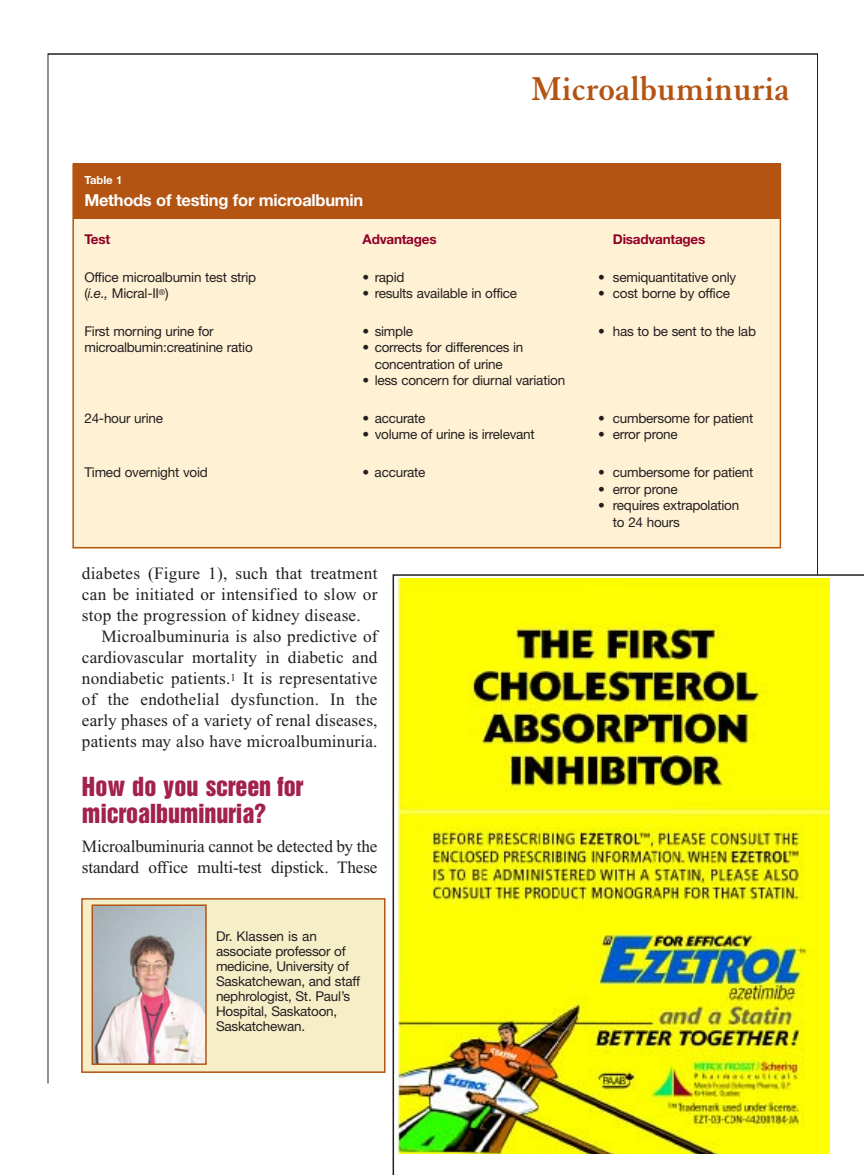
<style>
.page{position:relative;width:864px;height:1175px;background:#fff}
.page>*{position:absolute;margin:0;border:0;box-sizing:border-box;transform-origin:0 0}
.t1{font:700 36px "Granjon";color:#b45413}
.t2{font:24px/27px "Helvetica Inserat";letter-spacing:-.01em;color:#a2224b}
.t3{font:17.25px "Times New Roman";letter-spacing:.01em;color:#231f20}
.t4{font:17.25px/21px "Times New Roman";letter-spacing:-.01em;color:#231f20}
.t5{font:700 16.5px "Helvetica Neue";letter-spacing:-.015em;color:#fff}
.t6{font:13.5px/15px "Helvetica Neue";letter-spacing:-.015em;color:#231f20}
.t7{font:700 13.5px "Helvetica Neue";letter-spacing:-.015em;color:#900027}
.t8{font:700 11.25px "Helvetica Neue";color:#fff}
.s1{font-style:italic}
</style>
<div class="page">
<hr style="left:48px;top:53px;width:770px;height:2px;background:#231f20">
<hr style="left:48px;top:53px;width:1px;height:1030px;background:#231f20">
<hr style="left:817px;top:53px;width:1px;height:523px;background:#231f20">
<div style="left:82px;top:898px;width:303px;height:174px;background:#f6eec7"></div>
<div style="left:81px;top:898px;width:305px;height:174px;border:2px solid #b45413"></div>
<img style="left:95px;top:907px;width:109px;height:154px">
<div style="left:92px;top:904px;width:115px;height:160px;border:2px solid #b45413"></div>
<div style="left:74px;top:164px;width:707px;height:384px;background:#fff1d4"></div>
<div style="left:73px;top:164px;width:708px;height:55px;background:#b45413"></div>
<div style="left:72px;top:164px;width:709px;height:384px;border:2px solid #b45413"></div>
<svg style="left:393px;top:574px;width:471px;height:600px"></svg>
<img style="left:399px;top:578px;width:431px;height:575px">
<h1 class="t1" style="left:531px;top:75px;width:260px">Microalbuminuria</h1>
<p class="t8" style="left:84px;top:176px;width:40px">Table 1</p>
<p class="t5" style="left:84px;top:194px;width:280px">Methods of testing for microalbumin</p>
<p class="t7" style="left:84px;top:234px;width:27px">Test</p>
<p class="t7" style="left:363px;top:234px;width:75px">Advantages</p>
<p class="t7" style="left:613px;top:234px;width:94px">Disadvantages</p>
<p class="t6" style="left:84px;top:270px;width:173px">Office microalbumin test strip</p>
<p class="t6" style="left:363px;top:270px;width:43px">• rapid</p>
<p class="t6" style="left:598px;top:270px;width:140px">• semiquantitative only</p>
<p class="t6" style="left:84px;top:287px;width:86px">(<span class="s1">i.e.,</span> Micral-II<sup>®</sup>)</p>
<p class="t6" style="left:363px;top:287px;width:156px">• results available in office</p>
<p class="t6" style="left:598px;top:287px;width:133px">• cost borne by office</p>
<p class="t6" style="left:84px;top:325px;width:131px">First morning urine for</p>
<p class="t6" style="left:363px;top:325px;width:52px">• simple</p>
<p class="t6" style="left:598px;top:325px;width:159px">• has to be sent to the lab</p>
<p class="t6" style="left:84px;top:341px;width:170px">microalbumin:creatinine ratio</p>
<p class="t6" style="left:375px;top:340px;width:150px;line-height:16.5px;text-indent:-12px">• corrects for differences in concentration of urine</p>
<p class="t6" style="left:363px;top:374px;width:204px">• less concern for diurnal variation</p>
<p class="t6" style="left:84px;top:412px;width:80px">24-hour urine</p>
<p class="t6" style="left:363px;top:412px;width:64px">• accurate</p>
<p class="t6" style="left:598px;top:412px;width:157px">• cumbersome for patient</p>
<p class="t6" style="left:363px;top:428px;width:174px">• volume of urine is irrelevant</p>
<p class="t6" style="left:598px;top:428px;width:81px">• error prone</p>
<p class="t6" style="left:84px;top:466px;width:125px">Timed overnight void</p>
<p class="t6" style="left:363px;top:466px;width:64px">• accurate</p>
<p class="t6" style="left:598px;top:466px;width:157px">• cumbersome for patient</p>
<p class="t6" style="left:598px;top:482px;width:81px">• error prone</p>
<p class="t6" style="left:613px;top:498px;width:128px;line-height:16.5px;text-indent:-15px">• requires extrapolation to 24 hours</p>
<p class="t3" style="left:82px;top:567px;width:297px">diabetes (Figure 1), such that treatment</p>
<p class="t3" style="left:82px;top:588px;width:297px">can be initiated or intensified to slow or</p>
<p class="t3" style="left:82px;top:609px;width:280px">stop the progression of kidney disease.</p>
<p class="t3" style="left:101px;top:630px;width:278px">Microalbuminuria is also predictive of</p>
<p class="t3" style="left:82px;top:651px;width:297px">cardiovascular mortality in diabetic and</p>
<p class="t3" style="left:82px;top:672px;width:297px">nondiabetic patients.<sup>1</sup> It is representative</p>
<p class="t3" style="left:82px;top:693px;width:297px">of the endothelial dysfunction. In the</p>
<p class="t3" style="left:82px;top:714px;width:297px">early phases of a variety of renal diseases,</p>
<p class="t3" style="left:82px;top:735px;width:297px">patients may also have microalbuminuria.</p>
<h2 class="t2" style="left:82px;top:774px;width:223px">How do you screen for microalbuminuria?</h2>
<p class="t4" style="left:82px;top:837px;width:297px">Microalbuminuria cannot be detected by the standard office multi-test dipstick. These</p>
<p class="t6" style="left:216px;top:929px;width:146px">Dr. Klassen is an associate professor of medicine, University of<br>Saskatchewan, and staff nephrologist, St. Paul’s<br>Hospital, Saskatoon,<br>Saskatchewan.</p>
</div>
